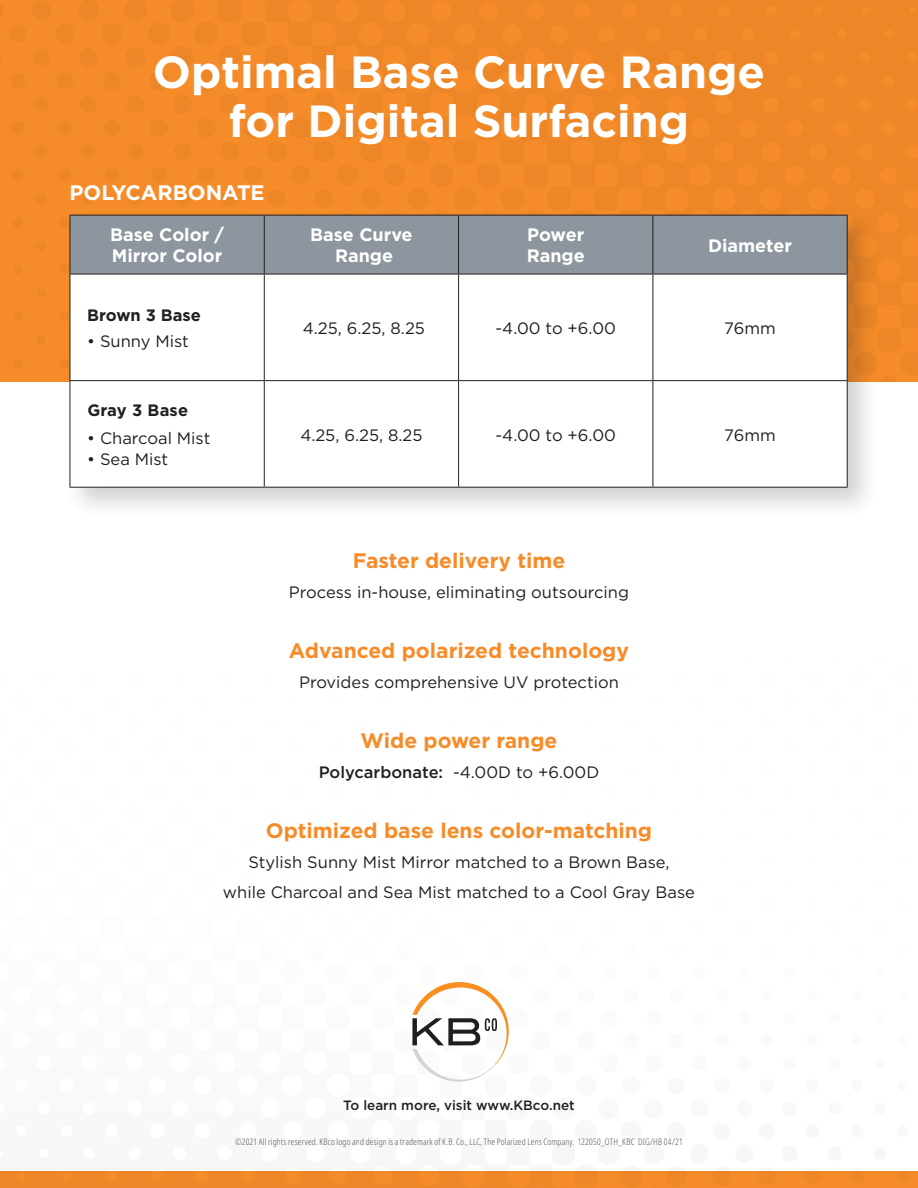
<style>
.page{position:relative;width:918px;height:1188px;background:#fff}
.page>*{position:absolute;margin:0;border:0;box-sizing:border-box;transform-origin:0 0}
.t1{font:700 45px "Gotham";color:#fff}
.t2{font:700 21px "Gotham";color:#f68c29}
.t3{font:700 21px "Gotham";color:#fff}
.t4{font:700 18px "Gotham";color:#fff}
.t5{font:16.5px "Gotham";color:#231f20}
.t6{font:500 16.5px "Gotham";color:#231f20}
.t7{font:700 16.5px "Gotham";color:#231f20}
.t8{font:500 13.5px "Gotham";color:#231f20}
.t9{font:300 condensed 9px "Noto Sans";letter-spacing:.025em;color:#57585a;scale:.9 1}
.s1{font-weight:400}
</style>
<div class="page">
<div style="left:0;top:0;width:918px;height:382px;background:#f68c29"></div>
<svg style="left:412px;top:982px;width:97px;height:100px"></svg>
<div style="left:0;top:1171px;width:918px;height:17px;background:#ee8727"></div>
<div style="left:64px;top:209px;width:816px;height:310px;background:#231f20;opacity:.2"></div>
<div style="left:71px;top:216px;width:776px;height:58px;background:#8d969f"></div>
<div style="left:71px;top:275px;width:776px;height:212px;background:#fff"></div>
<hr style="left:70px;top:215px;width:194px;height:1px;background:#231f20">
<hr style="left:70px;top:216px;width:1px;height:58px;background:#231f20">
<hr style="left:264px;top:215px;width:195px;height:1px;background:#231f20">
<hr style="left:459px;top:215px;width:194px;height:1px;background:#231f20">
<hr style="left:653px;top:215px;width:195px;height:1px;background:#231f20">
<hr style="left:652px;top:216px;width:1px;height:58px;background:#231f20">
<hr style="left:847px;top:216px;width:1px;height:58px;background:#231f20">
<hr style="left:264px;top:216px;width:1px;height:58px;background:#231f20">
<hr style="left:458px;top:216px;width:1px;height:58px;background:#231f20">
<hr style="left:70px;top:274px;width:194px;height:1px;background:#231f20">
<hr style="left:264px;top:274px;width:195px;height:1px;background:#231f20">
<hr style="left:70px;top:275px;width:1px;height:105px;background:#231f20">
<hr style="left:264px;top:275px;width:1px;height:105px;background:#231f20">
<hr style="left:459px;top:274px;width:194px;height:1px;background:#231f20">
<hr style="left:653px;top:274px;width:195px;height:1px;background:#231f20">
<hr style="left:458px;top:275px;width:1px;height:105px;background:#231f20">
<hr style="left:652px;top:275px;width:1px;height:105px;background:#231f20">
<hr style="left:847px;top:275px;width:1px;height:105px;background:#231f20">
<hr style="left:70px;top:380px;width:194px;height:1px;background:#231f20">
<hr style="left:70px;top:381px;width:1px;height:106px;background:#231f20">
<hr style="left:264px;top:380px;width:195px;height:1px;background:#231f20">
<hr style="left:264px;top:381px;width:1px;height:106px;background:#231f20">
<hr style="left:70px;top:487px;width:194px;height:1px;background:#231f20">
<hr style="left:264px;top:487px;width:195px;height:1px;background:#231f20">
<hr style="left:459px;top:380px;width:194px;height:1px;background:#231f20">
<hr style="left:458px;top:381px;width:1px;height:106px;background:#231f20">
<hr style="left:653px;top:380px;width:195px;height:1px;background:#231f20">
<hr style="left:652px;top:381px;width:1px;height:106px;background:#231f20">
<hr style="left:847px;top:381px;width:1px;height:106px;background:#231f20">
<hr style="left:459px;top:487px;width:194px;height:1px;background:#231f20">
<hr style="left:653px;top:487px;width:195px;height:1px;background:#231f20">
<p class="t1" style="left:153px;top:42px;width:614px">Optimal Base Curve Range</p>
<p class="t1" style="left:229px;top:91px;width:462px">for Digital Surfacing</p>
<p class="t3" style="left:70px;top:178px;width:197px">POLYCARBONATE</p>
<p class="t4" style="left:110px;top:223px;width:116px">Base Color /</p>
<p class="t4" style="left:112px;top:244px;width:112px">Mirror Color</p>
<p class="t7" style="left:87px;top:304px;width:115px">Brown 3 Base</p>
<p class="t5" style="left:87px;top:331px;width:103px">• Sunny Mist</p>
<p class="t7" style="left:88px;top:399px;width:102px">Gray 3 Base</p>
<p class="t5" style="left:87px;top:428px;width:125px">• Charcoal Mist</p>
<p class="t5" style="left:87px;top:449px;width:83px">• Sea Mist</p>
<p class="t4" style="left:310px;top:223px;width:104px">Base Curve</p>
<p class="t4" style="left:335px;top:244px;width:60px">Range</p>
<p class="t4" style="left:527px;top:223px;width:59px">Power</p>
<p class="t4" style="left:527px;top:244px;width:60px">Range</p>
<p class="t4" style="left:708px;top:233px;width:86px">Diameter</p>
<p class="t5" style="left:303px;top:318px;width:124px">4.25, 6.25, 8.25</p>
<p class="t5" style="left:496px;top:318px;width:122px">-4.00 to +6.00</p>
<p class="t5" style="left:724px;top:318px;width:53px">76mm</p>
<p class="t5" style="left:300px;top:424px;width:124px">4.25, 6.25, 8.25</p>
<p class="t5" style="left:496px;top:424px;width:122px">-4.00 to +6.00</p>
<p class="t5" style="left:724px;top:424px;width:53px">76mm</p>
<p class="t2" style="left:353px;top:547px;width:214px">Faster delivery time</p>
<p class="t5" style="left:289px;top:581px;width:342px">Process in-house, eliminating outsourcing</p>
<p class="t2" style="left:289px;top:637px;width:342px">Advanced polarized technology</p>
<p class="t5" style="left:299px;top:671px;width:321px">Provides comprehensive UV protection</p>
<p class="t2" style="left:361px;top:727px;width:198px">Wide power range</p>
<p class="t6" style="left:319px;top:763px;width:282px">Polycarbonate: <span class="s1">-4.00D to +6.00D</span></p>
<p class="t2" style="left:266px;top:817px;width:388px">Optimized base lens color-matching</p>
<p class="t5" style="left:248px;top:851px;width:423px">Stylish Sunny Mist Mirror matched to a Brown Base,</p>
<p class="t5" style="left:223px;top:881px;width:474px">while Charcoal and Sea Mist matched to a Cool Gray Base</p>
<p class="t8" style="left:343px;top:1098px;width:233px">To learn more, visit www.KBco.net</p>
<p class="t9" style="left:235px;top:1135px;width:499px">©2021 All rights reserved. KBco logo and design is a trademark of K.B. Co., LLC, The Polarized Lens Company. 122050_OTH_KBC DIG/HB 04/21</p>
</div>
